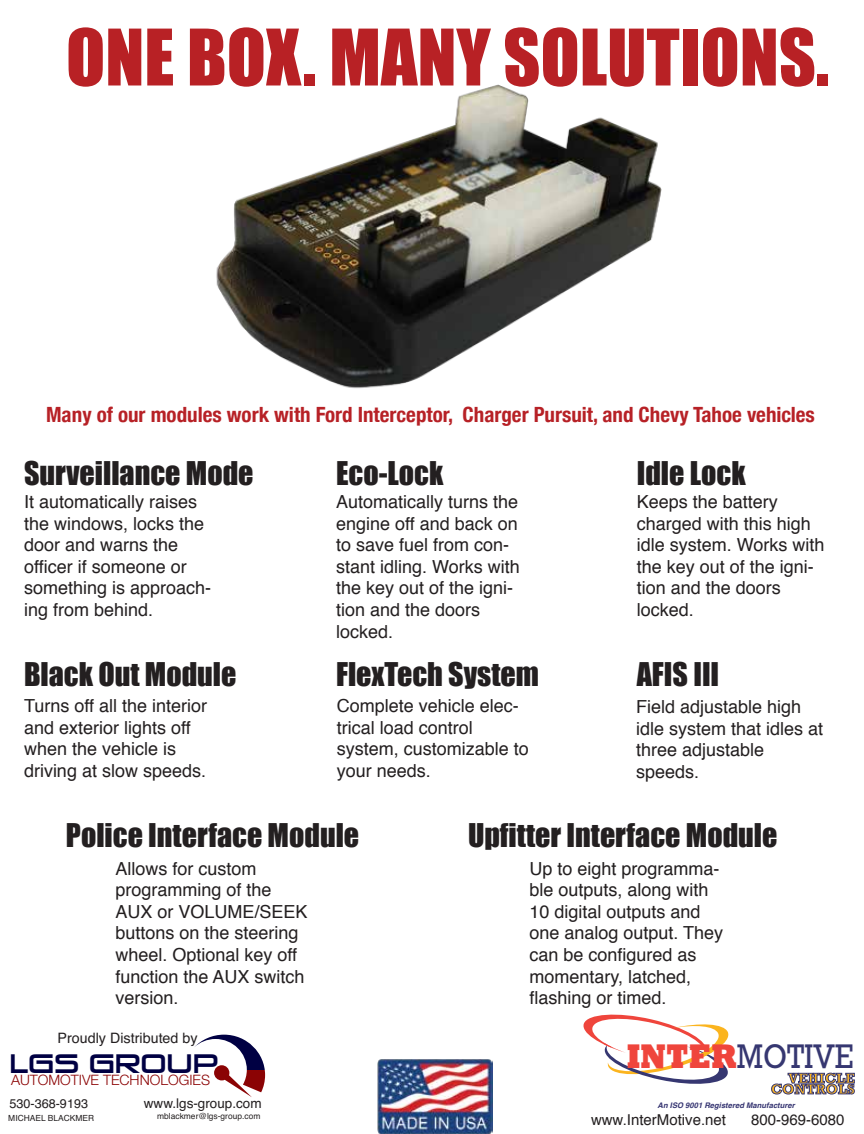
<style>
.page{position:relative;width:864px;height:1134px;background:#fff}
.page>*{position:absolute;margin:0;border:0;box-sizing:border-box;transform-origin:0 0}
.t1{font:72px "Impact";color:#b82125}
.t2{font:34.8px "Rockwell";color:#363771;scale:.86 1}
.t3{font:30px "Impact";color:#231f20}
.t4{font:25.35px "Venus Rising";color:#000043}
.t5{font:700 condensed 21px "Helvetica Neue";color:#b72126}
.t6{font:18px/21.6px "Helvetica";color:#231f20}
.t7{font:15px "Helvetica";color:#231f20}
.t8{font:300 14.4px "Helvetica Neue";color:#8b0304}
.t9{font:14.4px "Helvetica";color:#231f20}
.t10{font:700 14.4px/10.8px "Rockwell";color:#fbb41e;text-align:right}
.t11{font:13.5px "Helvetica";color:#231f20}
.t12{font:12.6px "Helvetica";color:#231f20}
.t13{font:8.4px "Helvetica";color:#231f20}
.t14{font:italic 700 7.65px "Helvetica";color:#353471}
.s1{font-weight:800;color:#ef453c}
</style>
<div class="page">
<img style="left:216px;top:84px;width:446px;height:305px">
<img style="left:377px;top:1059px;width:115px;height:75px">
<svg style="left:194px;top:1035px;width:71px;height:62px"></svg>
<svg style="left:584px;top:1015px;width:145px;height:69px"></svg>
<svg style="left:771px;top:1073px;width:84px;height:21px"></svg>
<h1 class="t1" style="left:66px;top:1px;width:765px">ONE BOX. MANY SOLUTIONS.</h1>
<p class="t5" style="left:46px;top:397px;width:770px">Many of our modules work with Ford Interceptor, Charger Pursuit, and Chevy Tahoe vehicles</p>
<h3 class="t3" style="left:24px;top:450px;width:231px">Surveillance Mode</h3>
<p class="t6" style="left:24px;top:491px;width:189px">It automatically raises the windows, locks the door and warns the officer if someone or something is approach&shy;ing from behind.</p>
<h3 class="t3" style="left:24px;top:651px;width:214px">Black Out Module</h3>
<p class="t6" style="left:24px;top:695px;width:185px">Turns off all the interior and exterior lights off when the vehicle is driving at slow speeds.</p>
<h3 class="t3" style="left:336px;top:450px;width:109px">Eco-Lock</h3>
<h3 class="t3" style="left:637px;top:450px;width:110px">Idle Lock</h3>
<p class="t6" style="left:336px;top:491px;width:185px">Automatically turns the engine off and back on to save fuel from con&shy;stant idling. Works with the key out of the igni&shy;tion and the doors locked.</p>
<p class="t6" style="left:637px;top:491px;width:189px">Keeps the battery charged with this high idle system. Works with the key out of the igni&shy;tion and the doors locked.</p>
<h3 class="t3" style="left:336px;top:651px;width:204px">FlexTech System</h3>
<h3 class="t3" style="left:637px;top:651px;width:84px">AFIS III</h3>
<p class="t6" style="left:337px;top:695px;width:194px">Complete vehicle elec&shy;trical load control system, customizable to your needs.</p>
<p class="t6" style="left:636px;top:696px;width:189px">Field adjustable high idle system that idles at three adjustable speeds.</p>
<h3 class="t3" style="left:66px;top:812px;width:295px">Police Interface Module</h3>
<p class="t6" style="left:116px;top:858px;width:194px">Allows for custom programming of the<br>AUX or VOLUME/SEEK buttons on the steering wheel. Optional key off function the AUX switch version.</p>
<p class="t9" style="left:57px;top:1027px;width:142px">Proudly Distributed by</p>
<h3 class="t4" style="left:9px;top:1048px;width:210px">LGS GROUP</h3>
<p class="t8" style="left:11px;top:1069px;width:201px">AUTOMOTIVE TECHNOLOGIES</p>
<p class="t12" style="left:9px;top:1094px;width:80px">530-368-9193</p>
<p class="t11" style="left:144px;top:1093px;width:119px">www.lgs-group.com</p>
<p class="t13" style="left:8px;top:1111px;width:87px">MICHAEL BLACKMER</p>
<p class="t13" style="left:157px;top:1109px;width:105px">mblackmer@lgs-group.com</p>
<h3 class="t3" style="left:468px;top:812px;width:311px">Upfitter Interface Module</h3>
<p class="t6" style="left:530px;top:858px;width:195px">Up to eight programma&shy;ble outputs, along with<br>10 digital outputs and one analog output. They can be configured as momentary, latched, flashing or timed.</p>
<h2 class="t2" style="left:627px;top:1036px;width:265px"><span class="s1">INTER</span>MOTIVE</h2>
<p class="t14" style="left:658px;top:1099px;width:139px">An ISO 9001 Registered Manufacturer</p>
<p class="t7" style="left:591px;top:1108px;width:137px">www.InterMotive.net</p>
<p class="t7" style="left:751px;top:1108px;width:95px">800-969-6080</p>
<p class="t10" style="left:771px;top:1073px;width:85px">VEHICLE<br>CONTROLS</p>
</div>
